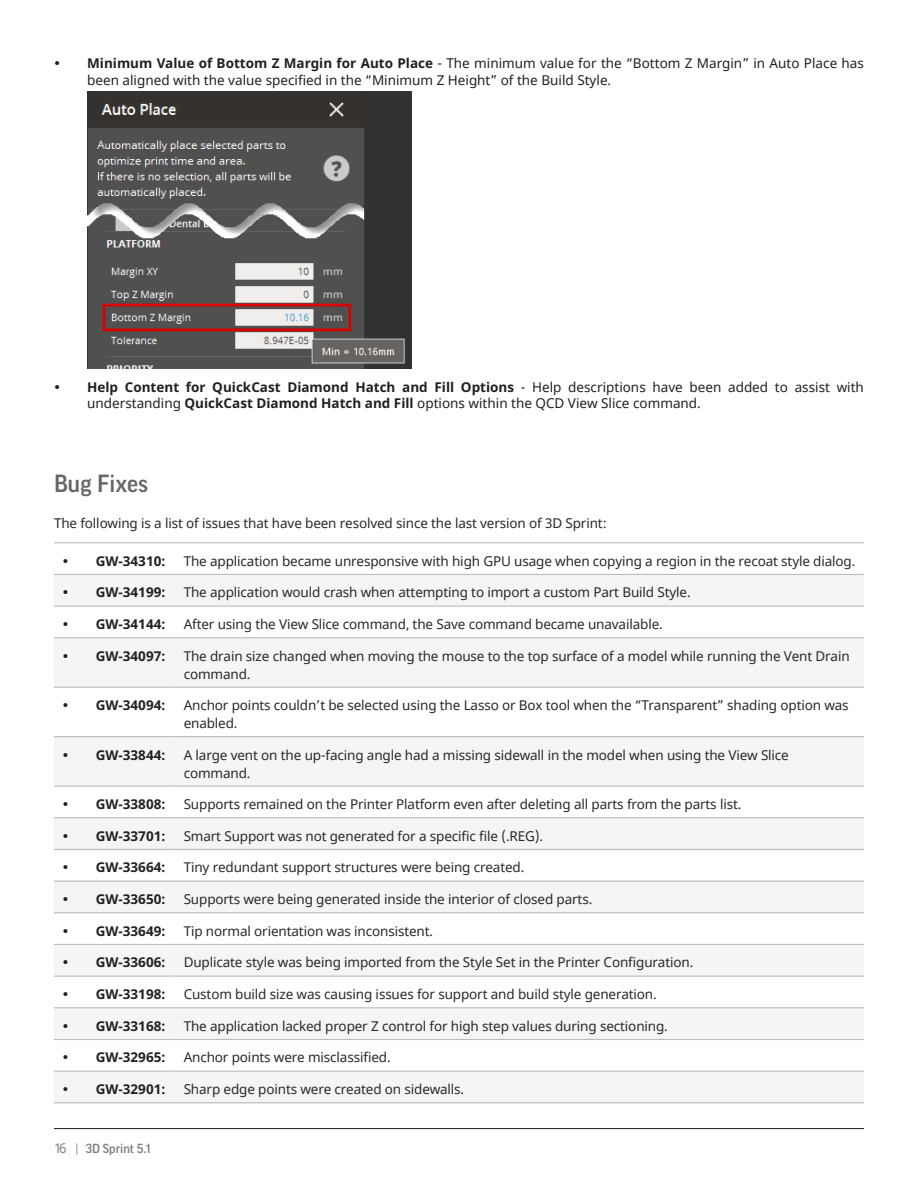
<style>
.page{position:relative;width:918px;height:1188px;background:#fff}
.page>*{position:absolute;margin:0;border:0;box-sizing:border-box;transform-origin:0 0}
.Heading_3{font:500 24px "Good Pro";color:#656666}
.t1{font:13.5px/18px "Noto Sans";letter-spacing:-.01em;color:#2b2825}
.t2{font:13.5px/16.5px "Noto Sans";color:#231f20}
.t3{font:700 13.5px "Noto Sans";color:#231f20}
.t4{font:13.5px "Noto Sans";color:#808285}
.t5{font:500 12.75px "Good Pro";color:#808285}
.s1{font-weight:700}
</style>
<div class="page">
<hr style="left:54px;top:1128px;width:810px;height:1px;background:#231f20">
<svg style="left:77px;top:1143px;width:1px;height:12px"></svg>
<img style="left:87px;top:92px;width:324px;height:277px">
<svg style="left:54px;top:638px;width:810px;height:433px;fill:#f5f5f6"></svg>
<hr style="left:54px;top:606px;width:121px;height:1px;background:#babbbe">
<hr style="left:175px;top:606px;width:689px;height:1px;background:#babbbe">
<hr style="left:54px;top:637px;width:121px;height:1px;background:#babbbe">
<hr style="left:175px;top:637px;width:689px;height:1px;background:#babbbe">
<hr style="left:54px;top:687px;width:121px;height:1px;background:#babbbe">
<hr style="left:175px;top:687px;width:689px;height:1px;background:#babbbe">
<hr style="left:54px;top:736px;width:121px;height:1px;background:#babbbe">
<hr style="left:175px;top:736px;width:689px;height:1px;background:#babbbe">
<hr style="left:54px;top:786px;width:121px;height:1px;background:#babbbe">
<hr style="left:175px;top:786px;width:689px;height:1px;background:#babbbe">
<hr style="left:54px;top:817px;width:121px;height:1px;background:#babbbe">
<hr style="left:175px;top:817px;width:689px;height:1px;background:#babbbe">
<hr style="left:54px;top:849px;width:121px;height:1px;background:#babbbe">
<hr style="left:175px;top:849px;width:689px;height:1px;background:#babbbe">
<hr style="left:54px;top:881px;width:121px;height:1px;background:#babbbe">
<hr style="left:175px;top:881px;width:689px;height:1px;background:#babbbe">
<hr style="left:54px;top:912px;width:121px;height:1px;background:#babbbe">
<hr style="left:175px;top:912px;width:689px;height:1px;background:#babbbe">
<hr style="left:54px;top:944px;width:121px;height:1px;background:#babbbe">
<hr style="left:175px;top:944px;width:689px;height:1px;background:#babbbe">
<hr style="left:54px;top:976px;width:121px;height:1px;background:#babbbe">
<hr style="left:175px;top:976px;width:689px;height:1px;background:#babbbe">
<hr style="left:54px;top:1007px;width:121px;height:1px;background:#babbbe">
<hr style="left:175px;top:1007px;width:689px;height:1px;background:#babbbe">
<hr style="left:54px;top:1039px;width:121px;height:1px;background:#babbbe">
<hr style="left:175px;top:1039px;width:689px;height:1px;background:#babbbe">
<hr style="left:54px;top:1071px;width:121px;height:1px;background:#babbbe">
<hr style="left:175px;top:1071px;width:689px;height:1px;background:#babbbe">
<hr style="left:54px;top:1102px;width:121px;height:1px;background:#babbbe">
<hr style="left:175px;top:1102px;width:689px;height:1px;background:#babbbe">
<hr style="left:54px;top:542px;width:121px;height:1px;background:#babbbe">
<hr style="left:175px;top:542px;width:689px;height:1px;background:#babbbe">
<div style="left:54px;top:574px;width:810px;height:32px;background:#f5f5f6"></div>
<svg style="left:64px;top:654px;width:4px;height:4px"></svg>
<svg style="left:64px;top:703px;width:4px;height:4px"></svg>
<svg style="left:64px;top:753px;width:4px;height:4px"></svg>
<svg style="left:64px;top:802px;width:4px;height:4px"></svg>
<svg style="left:64px;top:834px;width:4px;height:4px"></svg>
<svg style="left:64px;top:865px;width:4px;height:4px"></svg>
<svg style="left:64px;top:897px;width:4px;height:4px"></svg>
<svg style="left:64px;top:929px;width:4px;height:4px"></svg>
<svg style="left:64px;top:960px;width:4px;height:4px"></svg>
<svg style="left:64px;top:992px;width:4px;height:4px"></svg>
<svg style="left:64px;top:1024px;width:4px;height:4px"></svg>
<svg style="left:64px;top:1055px;width:4px;height:4px"></svg>
<p class="t2" style="left:87px;top:56px;width:778px"><span class="s1">Minimum Value of Bottom Z Margin for Auto Place</span> - The minimum value for the “Bottom Z Margin” in Auto Place has been aligned with the value specified in the “Minimum Z Height” of the Build Style.</p>
<p class="t2" style="left:87px;top:379px;width:778px"><span class="s1">Help Content for QuickCast Diamond Hatch and Fill Options</span> - Help descriptions have been added to assist with understanding <span class="s1">QuickCast Diamond Hatch and Fill</span> options within the QCD View Slice command.</p>
<p class="Heading_3" style="left:54px;top:470px;width:96px">Bug Fixes</p>
<p class="t1" style="left:54px;top:514px;width:554px">The following is a list of issues that have been resolved since the last version of 3D Sprint:</p>
<p class="t3" style="left:96px;top:551px;width:71px">GW-34310:</p>
<p class="t1" style="left:184px;top:552px;width:673px">The application became unresponsive with high GPU usage when copying a region in the recoat style dialog.</p>
<p class="t3" style="left:96px;top:583px;width:71px">GW-34199:</p>
<p class="t1" style="left:184px;top:584px;width:509px">The application would crash when attempting to import a custom Part Build Style.</p>
<p class="t3" style="left:96px;top:615px;width:71px">GW-34144:</p>
<p class="t1" style="left:184px;top:616px;width:481px">After using the View Slice command, the Save command became unavailable.</p>
<p class="t3" style="left:96px;top:646px;width:71px">GW-34097:</p>
<p class="t1" style="left:184px;top:647px;width:668px">The drain size changed when moving the mouse to the top surface of a model while running the Vent Drain command.</p>
<p class="t3" style="left:96px;top:696px;width:71px">GW-34094:</p>
<p class="t1" style="left:184px;top:697px;width:667px">Anchor points couldn’t be selected using the Lasso or Box tool when the “Transparent” shading option was enabled.</p>
<p class="t3" style="left:96px;top:745px;width:71px">GW-33844:</p>
<p class="t1" style="left:184px;top:746px;width:607px">A large vent on the up-facing angle had a missing sidewall in the model when using the View Slice command.</p>
<p class="t3" style="left:96px;top:795px;width:71px">GW-33808:</p>
<p class="t1" style="left:184px;top:796px;width:559px">Supports remained on the Printer Platform even after deleting all parts from the parts list.</p>
<p class="t3" style="left:96px;top:826px;width:71px">GW-33701:</p>
<p class="t1" style="left:184px;top:827px;width:361px">Smart Support was not generated for a specific file (.REG).</p>
<p class="t3" style="left:96px;top:858px;width:71px">GW-33664:</p>
<p class="t1" style="left:184px;top:859px;width:342px">Tiny redundant support structures were being created.</p>
<p class="t3" style="left:96px;top:890px;width:71px">GW-33650:</p>
<p class="t1" style="left:184px;top:891px;width:410px">Supports were being generated inside the interior of closed parts.</p>
<p class="t3" style="left:96px;top:921px;width:71px">GW-33649:</p>
<p class="t1" style="left:184px;top:922px;width:251px">Tip normal orientation was inconsistent.</p>
<p class="t3" style="left:96px;top:953px;width:71px">GW-33606:</p>
<p class="t1" style="left:184px;top:954px;width:511px">Duplicate style was being imported from the Style Set in the Printer Configuration.</p>
<p class="t3" style="left:96px;top:985px;width:71px">GW-33198:</p>
<p class="t1" style="left:184px;top:986px;width:475px">Custom build size was causing issues for support and build style generation.</p>
<p class="t3" style="left:96px;top:1016px;width:71px">GW-33168:</p>
<p class="t1" style="left:184px;top:1017px;width:486px">The application lacked proper Z control for high step values during sectioning.</p>
<p class="t3" style="left:96px;top:1048px;width:71px">GW-32965:</p>
<p class="t1" style="left:184px;top:1049px;width:208px">Anchor points were misclassified.</p>
<p class="t3" style="left:96px;top:1080px;width:71px">GW-32901:</p>
<p class="t1" style="left:184px;top:1081px;width:282px">Sharp edge points were created on sidewalls.</p>
<p class="t4" style="left:54px;top:1139px;width:14px">16</p>
<p class="t5" style="left:86px;top:1142px;width:67px">3D Sprint 5.1</p>
</div>
